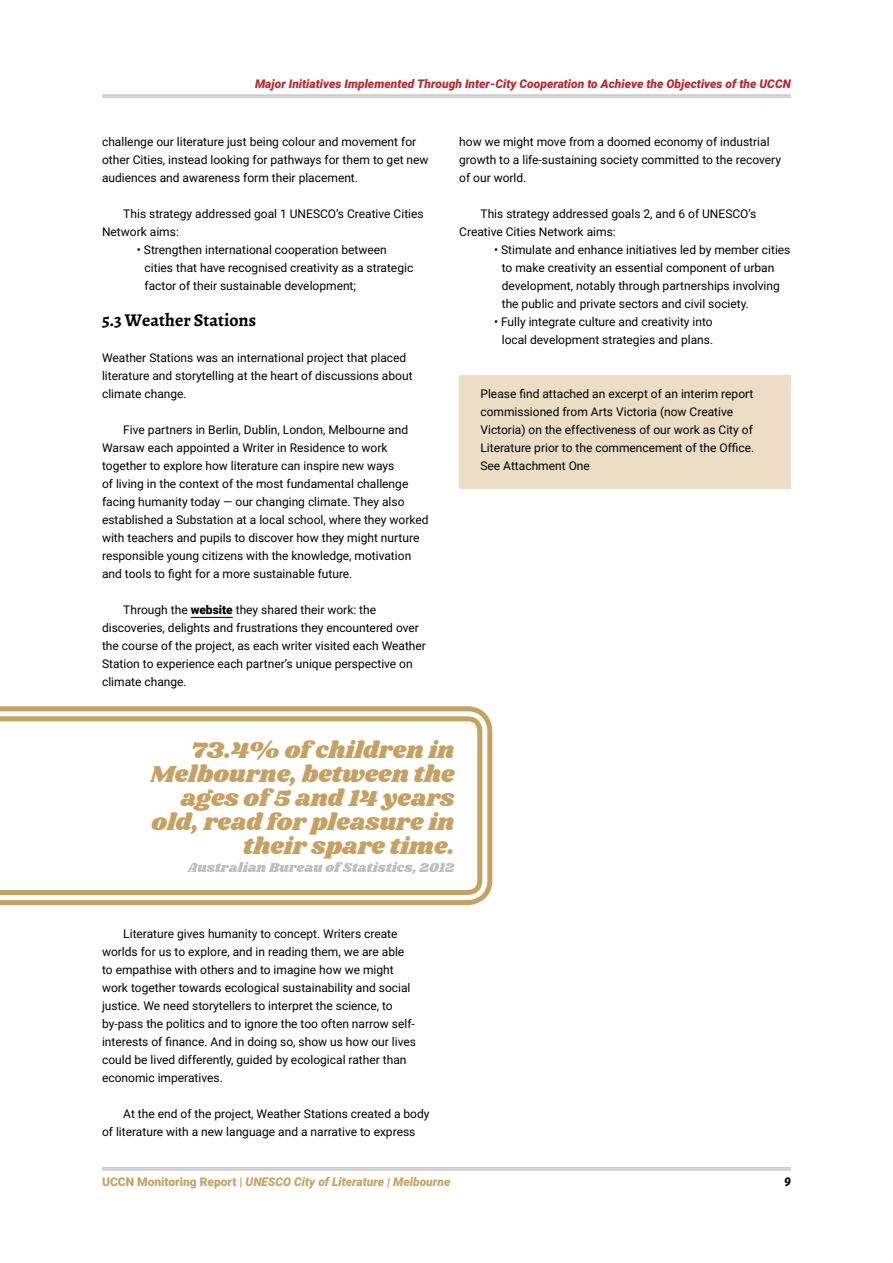
<style>
.page{position:relative;width:893px;height:1263px;background:#fff}
.page>*{position:absolute;margin:0;border:0;box-sizing:border-box;transform-origin:0 0}
.t1{font:24px/24px "Shrikhand";color:#c7a161;text-align:right}
.t2{font:700 18px "Alegreya";color:#000}
.t3{font:13.5px "Shrikhand";letter-spacing:.005em;color:#bcbec0}
.t4{font:12px/18px "Roboto";color:#000}
.t5{font:italic 900 12px "Roboto";color:#b8282e}
.t6{font:italic 900 12px "Roboto";color:#c7a161}
.t7{font:italic 900 12px "Roboto";color:#000}
.s1{font-weight:900}
.s2{font-style:normal}
</style>
<div class="page">
<hr style="left:102px;top:1167px;width:689px;height:1px;background:#a7a9ac">
<hr style="left:102px;top:1169px;width:689px;height:1px;background:#a7a9ac">
<div style="left:459px;top:375px;width:332px;height:114px;background:#ebddc6"></div>
<hr style="left:191px;top:617px;width:42px;height:1px;background:#000">
<svg style="left:0;top:706px;width:492px;height:199px"></svg>
<svg style="left:0;top:716px;width:482px;height:179px"></svg>
<hr style="left:102px;top:95px;width:689px;height:1px;background:#a7a9ac">
<hr style="left:102px;top:97px;width:689px;height:1px;background:#a7a9ac">
<p class="t5" style="left:255px;top:75px;width:537px">Major Initiatives Implemented Through Inter‑City Cooperation to Achieve the Objectives of the UCCN</p>
<p class="t4" style="left:102px;top:132px;width:328px">challenge our literature just being colour and movement for other Cities, instead looking for pathways for them to get new audiences and awareness form their placement.</p>
<p class="t4" style="left:102px;top:204px;width:323px;text-indent:21px">This strategy addressed goal 1 UNESCO’s Creative Cities<br>Network aims:</p>
<p class="t4" style="left:145px;top:240px;width:270px;text-indent:-8px">• Strengthen international cooperation between cities that have recognised creativity as a strategic factor of their sustainable development;</p>
<h2 class="t2" style="left:102px;top:308px;width:156px">5.3 Weather Stations</h2>
<p class="t4" style="left:102px;top:348px;width:312px">Weather Stations was an international project that placed literature and storytelling at the heart of discussions about climate change.</p>
<p class="t4" style="left:102px;top:420px;width:328px;text-indent:21px">Five partners in Berlin, Dublin, London, Melbourne and Warsaw each appointed a Writer in Residence to work together to explore how literature can inspire new ways<br>of living in the context of the most fundamental challenge facing humanity today — our changing climate. They also established a Substation at a local school, where they worked with teachers and pupils to discover how they might nurture responsible young citizens with the knowledge, motivation and tools to fight for a more sustainable future.</p>
<p class="t4" style="left:102px;top:600px;width:325px;text-indent:21px">Through the <span class="s1">website</span> they shared their work: the discoveries, delights and frustrations they encountered over the course of the project, as each writer visited each Weather Station to experience each partner’s unique perspective on climate change.</p>
<p class="t4" style="left:459px;top:132px;width:323px">how we might move from a doomed economy of industrial growth to a life‑sustaining society committed to the recovery of our world.</p>
<p class="t4" style="left:459px;top:204px;width:299px;text-indent:21px">This strategy addressed goals 2, and 6 of UNESCO’s<br>Creative Cities Network aims:</p>
<p class="t4" style="left:502px;top:240px;width:290px;text-indent:-8px">• Stimulate and enhance initiatives led by member cities to make creativity an essential component of urban development, notably through partnerships involving the public and private sectors and civil society.</p>
<p class="t4" style="left:494px;top:312px;width:220px;text-align:center">• Fully integrate culture and creativity into local development strategies and plans.</p>
<p class="t4" style="left:480px;top:384px;width:275px">Please find attached an excerpt of an interim report commissioned from Arts Victoria (now Creative Victoria) on the effectiveness of our work as City of Literature prior to the commencement of the Office.<br>See Attachment One</p>
<h1 class="t1" style="left:150px;top:739px;width:306px">73.4% of children in<br>Melbourne, between the ages of 5 and 14 years old, read for pleasure in their spare time.</h1>
<p class="t3" style="left:188px;top:858px;width:268px">Australian Bureau of Statistics, 2012</p>
<p class="t4" style="left:102px;top:924px;width:315px;text-indent:21px">Literature gives humanity to concept. Writers create worlds for us to explore, and in reading them, we are able to empathise with others and to imagine how we might work together towards ecological sustainability and social justice. We need storytellers to interpret the science, to by‑pass the politics and to ignore the too often narrow self‑ interests of finance. And in doing so, show us how our lives could be lived differently, guided by ecological rather than economic imperatives.</p>
<p class="t4" style="left:102px;top:1104px;width:329px;text-indent:21px">At the end of the project, Weather Stations created a body of literature with a new language and a narrative to express</p>
<p class="t6" style="left:102px;top:1173px;width:350px"><span class="s2">UCCN Monitoring Report |</span> UNESCO City of Literature | Melbourne</p>
<p class="t7" style="left:784px;top:1173px;width:8px">9</p>
</div>
